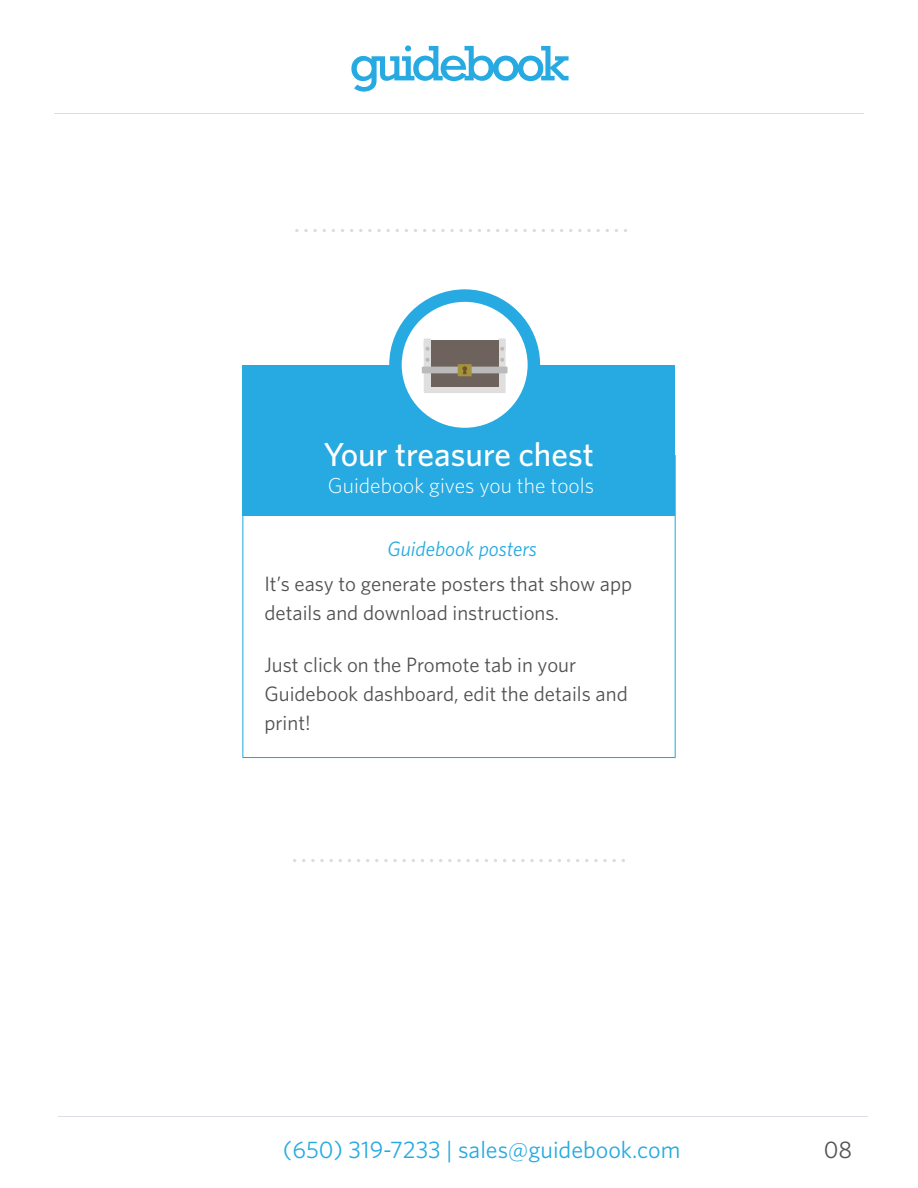
<style>
.page{position:relative;width:918px;height:1188px;background:#fff}
.page>*{position:absolute;margin:0;border:0;box-sizing:border-box;transform-origin:0 0}
.t1{font:500 33.3px "Whitney HTF";color:#fff}
.t2{font:24px "Whitney HTF";color:#26aae1}
.t3{font:24px "Whitney HTF";color:#525352}
.t4{font:300 21.6px "Whitney HTF";color:#fff}
.t5{font:20.85px/29.1px "Whitney HTF";color:#515152}
.t6{font:italic 20.85px "Whitney HTF";color:#26aae1}
</style>
<div class="page">
<svg style="left:351px;top:45px;width:218px;height:47px"></svg>
<hr style="left:54px;top:113px;width:810px;height:1px;background:#dbdee2">
<hr style="left:58px;top:1116px;width:810px;height:1px;background:#dbdee2">
<div style="left:242px;top:366px;width:433px;height:150px;background:#26aae1"></div>
<svg style="left:395px;top:296px;width:139px;height:138px"></svg>
<div style="left:389px;top:289px;width:151px;height:151px;border:12px solid #26aae1;border-radius:50%"></div>
<svg style="left:242px;top:455px;width:434px;height:303px"></svg>
<div style="left:424px;top:338px;width:7px;height:12px;background:#dfdfdf"></div>
<div style="left:498px;top:338px;width:8px;height:12px;background:#dfdfdf"></div>
<div style="left:424px;top:340px;width:82px;height:53px;background:#dfdfdf"></div>
<div style="left:431px;top:340px;width:67px;height:46px;background:#6d635c"></div>
<svg style="left:426px;top:347px;width:4px;height:4px"></svg>
<svg style="left:426px;top:358px;width:4px;height:4px"></svg>
<svg style="left:500px;top:347px;width:4px;height:4px"></svg>
<svg style="left:500px;top:358px;width:4px;height:4px"></svg>
<div style="left:422px;top:367px;width:86px;height:6px;background:#bababb"></div>
<div style="left:458px;top:364px;width:14px;height:12px;background:#a3923e"></div>
<svg style="left:462px;top:366px;width:5px;height:8px"></svg>
<svg style="left:297px;top:229px;width:330px;height:3px"></svg>
<svg style="left:295px;top:859px;width:330px;height:3px"></svg>
<h1 class="t1" style="left:323px;top:434px;width:272px">Your treasure chest</h1>
<p class="t4" style="left:328px;top:473px;width:268px">Guidebook gives you the tools</p>
<p class="t6" style="left:388px;top:536px;width:151px">Guidebook posters</p>
<p class="t5" style="left:264px;top:569px;width:369px">It’s easy to generate posters that show app details and download instructions.</p>
<p class="t5" style="left:264px;top:650px;width:365px">Just click on the Promote tab in your<br>Guidebook dashboard, edit the details and print!</p>
<p class="t2" style="left:283px;top:1136px;width:399px">(650) 319-7233 | sales@guidebook.com</p>
<p class="t3" style="left:824px;top:1136px;width:30px">08</p>
</div>
